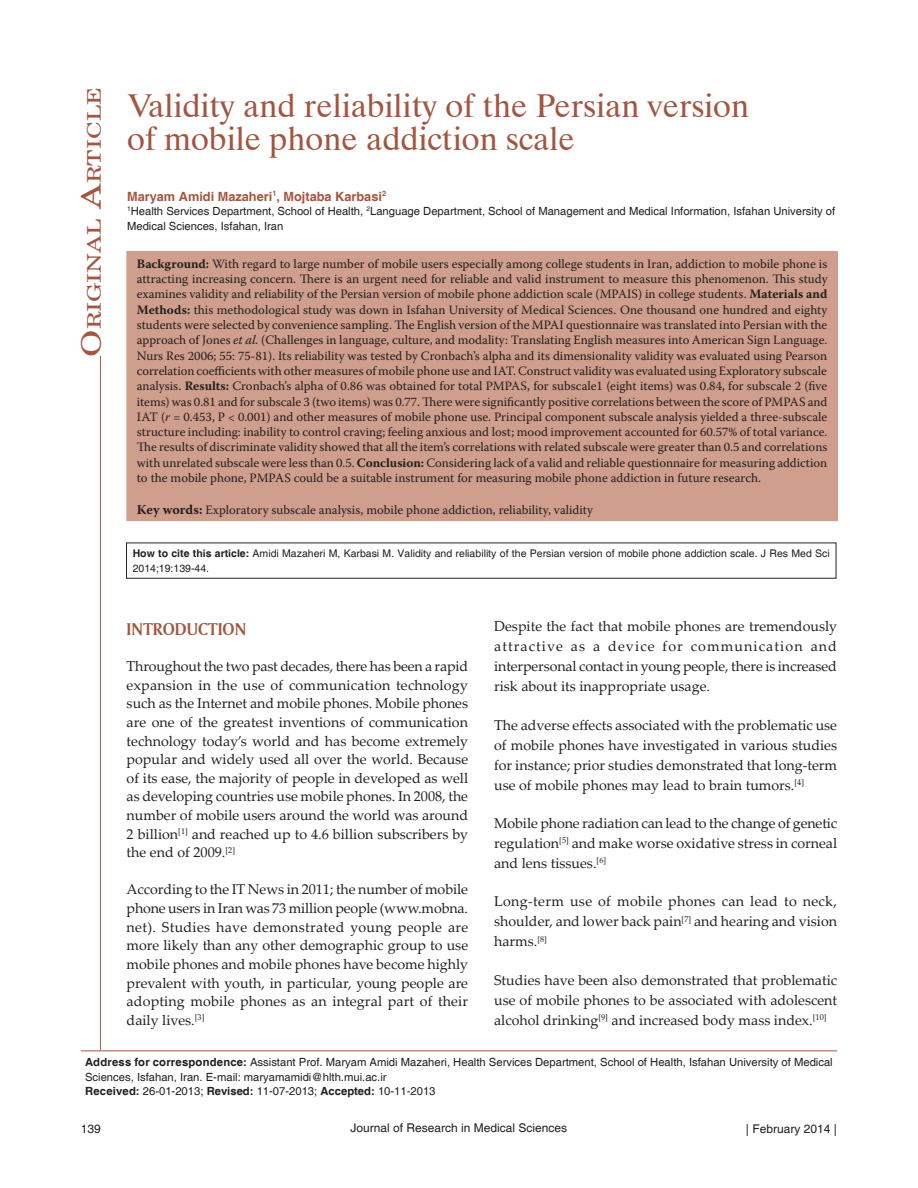
<style>
.page{position:relative;width:918px;height:1188px;background:#fff}
.page>*{position:absolute;margin:0;border:0;box-sizing:border-box;transform-origin:0 0}
.t1{font:33px/33px "Dutch 801 BT";color:#a25641}
.t2{font:18.9px "New Century Schlbk";color:#a25641;scale:1.3 1}
.t3{font:18px "Amerigo BT Bold A";color:#a25641}
.t4{font:14.25px/18.6px "Palatino Linotype";color:#231f20;text-align:justify}
.t5{font:12.75px/15.3px "Warnock Pro";color:#231f20;text-align:justify}
.t6{font:700 12.75px "Helvetica";color:#a25641}
.t7{font:12px "Helvetica";color:#231f20}
.t8{font:11.25px/14.5px "Helvetica";color:#231f20}
.t9{font:10.5px/15.3px "Helvetica";color:#231f20}
.s1{font-size:27px}
.s2{font-weight:700}
.s3{font-style:italic}
.s4{font-weight:700;font-size:13.5px}
</style>
<div class="page">
<div style="left:127px;top:252px;width:710px;height:268px;background:#cf9e8c"></div>
<div style="left:126px;top:251px;width:712px;height:270px;border:2px solid #cf9e8c"></div>
<hr style="left:81px;top:1051px;width:756px;height:1px;background:#a25641">
<hr style="left:100px;top:356px;width:1px;height:694px;background:#a25641">
<h2 class="t2" style="left:83px;top:357px;width:207px;rotate:-90deg"><span class="s1">O</span>riginal <span class="s1">A</span>rticle</h2>
<h1 class="t1" style="left:127px;top:89px;width:624px">Validity and reliability of the Persian version of mobile phone addiction scale</h1>
<p class="t6" style="left:127px;top:188px;width:261px">Maryam Amidi Mazaheri<sup>1</sup>, Mojtaba Karbasi<sup>2</sup></p>
<p class="t8" style="left:127px;top:204px;width:710px"><sup>1</sup>Health Services Department, School of Health, <sup>2</sup>Language Department, School of Management and Medical Information, Isfahan University of<br>Medical Sciences, Isfahan, Iran</p>
<p class="t5" style="left:137px;top:256px;width:692px"><span class="s2">Background:</span> With regard to large number of mobile users especially among college students in Iran, addiction to mobile phone is attracting increasing concern. There is an urgent need for reliable and valid instrument to measure this phenomenon. This study examines validity and reliability of the Persian version of mobile phone addiction scale (MPAIS) in college students. <span class="s2">Materials and Methods:</span> this methodological study was down in Isfahan University of Medical Sciences. One thousand one hundred and eighty students were selected by convenience sampling. The English version of the MPAI questionnaire was translated into Persian with the approach of Jones <span class="s3">et al.</span> (Challenges in language, culture, and modality: Translating English measures into American Sign Language.<br>Nurs Res 2006; 55: 75-81). Its reliability was tested by Cronbach’s alpha and its dimensionality validity was evaluated using Pearson correlation coefficients with other measures of mobile phone use and IAT. Construct validity was evaluated using Exploratory subscale analysis. <span class="s2">Results:</span> Cronbach’s alpha of 0.86 was obtained for total PMPAS, for subscale1 (eight items) was 0.84, for subscale 2 (five items) was 0.81 and for subscale 3 (two items) was 0.77. There were significantly positive correlations between the score of PMPAS and IAT (<span class="s3">r</span> = 0.453, P &lt; 0.001) and other measures of mobile phone use. Principal component subscale analysis yielded a three-subscale structure including: inability to control craving; feeling anxious and lost; mood improvement accounted for 60.57% of total variance.<br>The results of discriminate validity showed that all the item’s correlations with related subscale were greater than 0.5 and correlations with unrelated subscale were less than 0.5. <span class="s2">Conclusion:</span> Considering lack of a valid and reliable questionnaire for measuring addiction to the mobile phone, PMPAS could be a suitable instrument for measuring mobile phone addiction in future research.</p>
<p class="t5" style="left:137px;top:502px;width:458px"><span class="s4">Key words:</span> Exploratory subscale analysis, mobile phone addiction, reliability, validity</p>
<p class="t9" style="left:133px;top:546px;width:699px"><span class="s2">How to cite this article:</span> Amidi Mazaheri M, Karbasi M. Validity and reliability of the Persian version of mobile phone addiction scale. J Res Med Sci<br>2014;19:139-44.</p>
<h3 class="t3" style="left:127px;top:618px;width:121px">INTRODUCTION</h3>
<p class="t4" style="left:127px;top:657px;width:343px">Throughout the two past decades, there has been a rapid expansion in the use of communication technology such as the Internet and mobile phones. Mobile phones are one of the greatest inventions of communication technology today’s world and has become extremely popular and widely used all over the world. Because of its ease, the majority of people in developed as well as developing countries use mobile phones. In 2008, the number of mobile users around the world was around 2 billion<sup>[1]</sup> and reached up to 4.6 billion subscribers by the end of 2009.<sup>[2]</sup></p>
<p class="t4" style="left:127px;top:880px;width:343px">According to the IT News in 2011; the number of mobile phone users in Iran was 73 million people (www.mobna. net). Studies have demonstrated young people are more likely than any other demographic group to use mobile phones and mobile phones have become highly prevalent with youth, in particular, young people are adopting mobile phones as an integral part of their daily lives.<sup>[3]</sup></p>
<p class="t4" style="left:494px;top:616px;width:345px;line-height:20px">Despite the fact that mobile phones are tremendously attractive as a device for communication and interpersonal contact in young people, there is increased risk about its inappropriate usage.</p>
<p class="t4" style="left:494px;top:714px;width:345px;line-height:20px">The adverse effects associated with the problematic use of mobile phones have investigated in various studies for instance; prior studies demonstrated that long-term use of mobile phones may lead to brain tumors.<sup>[4]</sup></p>
<p class="t4" style="left:494px;top:813px;width:345px;line-height:20px">Mobile phone radiation can lead to the change of genetic regulation<sup>[5]</sup> and make worse oxidative stress in corneal and lens tissues.<sup>[6]</sup></p>
<p class="t4" style="left:494px;top:891px;width:345px;line-height:20px">Long-term use of mobile phones can lead to neck, shoulder, and lower back pain<sup>[7]</sup> and hearing and vision harms.<sup>[8]</sup></p>
<p class="t4" style="left:494px;top:969px;width:345px;line-height:20px">Studies have been also demonstrated that problematic use of mobile phones to be associated with adolescent alcohol drinking<sup>[9]</sup> and increased body mass index.<sup>[10]</sup></p>
<p class="t8" style="left:85px;top:1055px;width:749px"><span class="s2">Address for correspondence:</span> Assistant Prof. Maryam Amidi Mazaheri, Health Services Department, School of Health, Isfahan University of Medical<br>Sciences, Isfahan, Iran. E-mail: maryamamidi@hlth.mui.ac.ir<br><span class="s2">Received:</span> 26-01-2013; <span class="s2">Revised:</span> 11-07-2013; <span class="s2">Accepted:</span> 10-11-2013</p>
<p class="t7" style="left:81px;top:1122px;width:22px">139</p>
<p class="t7" style="left:351px;top:1121px;width:218px">Journal of Research in Medical Sciences</p>
<p class="t7" style="left:746px;top:1122px;width:92px">| February 2014 |</p>
</div>
